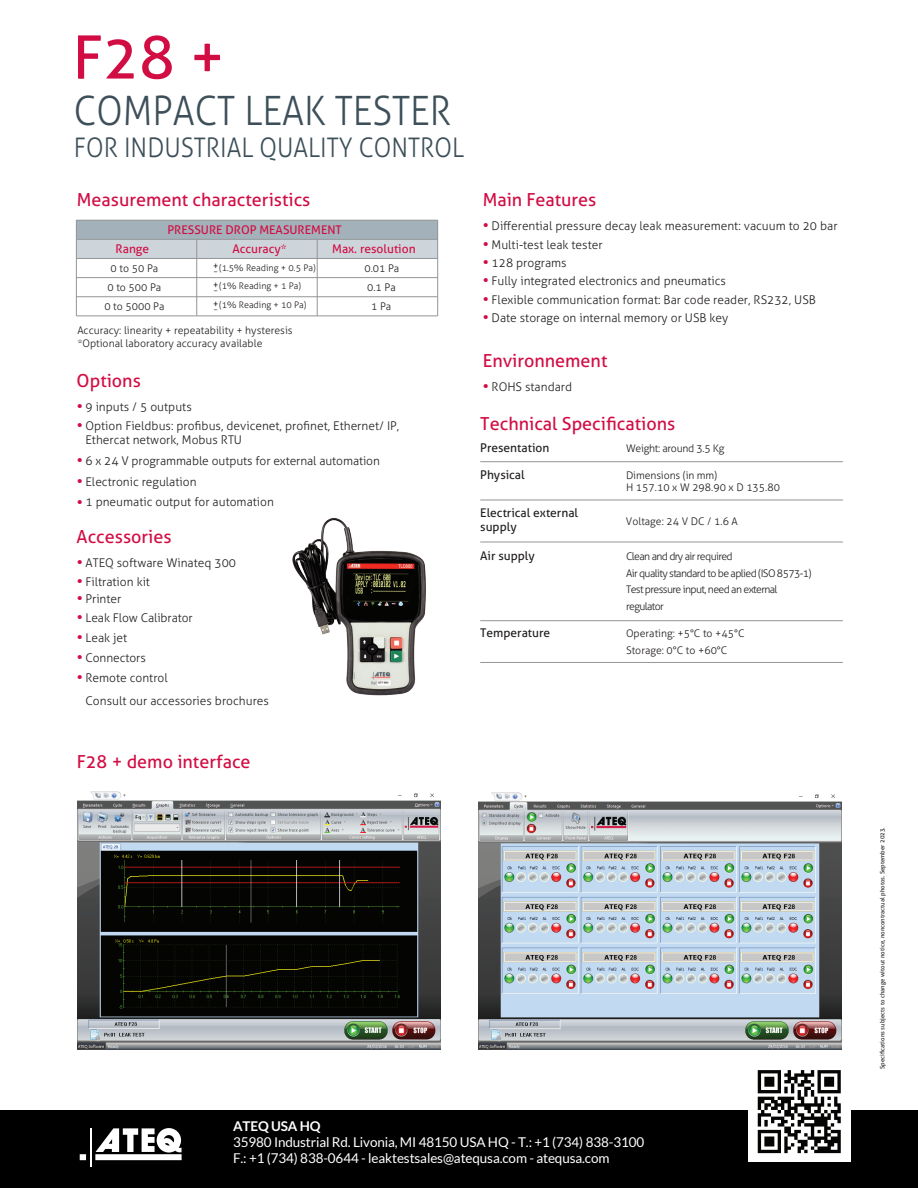
<style>
.page{position:relative;width:918px;height:1188px;background:#fff}
.page>*{position:absolute;margin:0;border:0;box-sizing:border-box;transform-origin:0 0}
.t1{font:60px "Aller";color:#d20d44}
.t2{font:300 40.5px "Aller";color:#3d4f59;scale:.9 1}
.t3{font:300 27px "Aller";color:#3d4f59;scale:.9 1}
.t4{font:18px "Aller";color:#d20d44}
.t5{font:13.5px/16.2px "Lato";letter-spacing:-.01em;color:#fff}
.t6{font:700 13.5px "Lato";letter-spacing:-.01em;color:#fff}
.t7{font:300 12px/14.4px "Aller";color:#231f20}
.t8{font:12px/14.4px "Aller";color:#231f20}
.t9{font:12px "Aller";color:#d20d44}
.t10{font:300 condensed 12px "Interstate";color:#231f20;scale:.93 1}
.t11{font:300 10.5px/19.2px "Aller";color:#231f20}
.t12{font:300 10.5px/16.5px "Aller";letter-spacing:-.06em;color:#231f20}
.t13{font:300 10.5px "Aller";letter-spacing:-.025em;color:#231f20}
.t14{font:300 9px "Aller";color:#231f20}
.t15{font:6px "Aller";color:#231f20}
.s1{font-family:"Interstate";font-weight:400;font-stretch:condensed;font-size:13.5px;color:#d20d44}
</style>
<div class="page">
<div style="left:0;top:1110px;width:918px;height:78px;background:#000001"></div>
<div style="left:749px;top:1060px;width:102px;height:102px;background:#fff"></div>
<hr style="left:90px;top:1129px;width:2px;height:38px;background:#fff">
<svg style="left:80px;top:1128px;width:102px;height:32px"></svg>
<div style="left:76px;top:220px;width:362px;height:19px;background:#a3b2ba"></div>
<div style="left:76px;top:239px;width:121px;height:19px;background:#cdd5db"></div>
<div style="left:197px;top:239px;width:120px;height:19px;background:#cdd5db"></div>
<div style="left:317px;top:239px;width:121px;height:19px;background:#cdd5db"></div>
<hr style="left:196px;top:239px;width:1px;height:77px;background:#939598">
<hr style="left:76px;top:220px;width:1px;height:96px;background:#939598">
<hr style="left:317px;top:239px;width:1px;height:77px;background:#939598">
<hr style="left:437px;top:220px;width:1px;height:96px;background:#939598">
<hr style="left:76px;top:220px;width:362px;height:1px;background:#939598">
<hr style="left:76px;top:239px;width:362px;height:1px;background:#939598">
<hr style="left:76px;top:258px;width:362px;height:1px;background:#939598">
<hr style="left:76px;top:277px;width:362px;height:1px;background:#939598">
<hr style="left:76px;top:296px;width:362px;height:1px;background:#939598">
<hr style="left:76px;top:316px;width:362px;height:1px;background:#939598">
<hr style="left:480px;top:461px;width:363px;height:1px;background:#939598">
<hr style="left:480px;top:500px;width:363px;height:1px;background:#939598">
<hr style="left:480px;top:542px;width:363px;height:1px;background:#939598">
<hr style="left:480px;top:620px;width:363px;height:1px;background:#939598">
<hr style="left:480px;top:662px;width:363px;height:1px;background:#939598">
<img style="left:292px;top:518px;width:134px;height:178px">
<img style="left:78px;top:792px;width:362px;height:258px">
<img style="left:479px;top:792px;width:362px;height:258px">
<svg style="left:757px;top:1070px;width:84px;height:84px"></svg>
<svg style="left:758px;top:1070px;width:83px;height:83px"></svg>
<h1 class="t1" style="left:73px;top:21px;width:154px">F28 +</h1>
<h2 class="t2" style="left:74px;top:86px;width:421px">COMPACT LEAK TESTER</h2>
<h3 class="t3" style="left:74px;top:132px;width:435px">FOR INDUSTRIAL QUALITY CONTROL</h3>
<h3 class="t4" style="left:77px;top:189px;width:235px">Measurement characteristics</h3>
<p class="t9" style="left:167px;top:222px;width:176px">PRESSURE DROP MEASUREMENT</p>
<p class="t9" style="left:116px;top:241px;width:35px">Range</p>
<p class="t9" style="left:232px;top:241px;width:56px">Accuracy*</p>
<p class="t9" style="left:332px;top:241px;width:85px">Max. resolution</p>
<p class="t11" style="left:104px;top:259px;width:62px;text-align:center">0 to 50 Pa<br>0 to 500 Pa<br>0 to 5000 Pa</p>
<p class="t11" style="left:364px;top:259px;width:36px;text-align:center">0.01 Pa<br>0.1 Pa<br>1 Pa</p>
<p class="t10" style="left:213px;top:259px;width:7px">+<sub>—</sub></p>
<p class="t14" style="left:219px;top:262px;width:98px">(1.5% Reading + 0.5 Pa)</p>
<p class="t10" style="left:213px;top:278px;width:7px">+<sub>—</sub></p>
<p class="t14" style="left:219px;top:281px;width:84px">(1% Reading + 1 Pa)</p>
<p class="t10" style="left:213px;top:297px;width:7px">+<sub>—</sub></p>
<p class="t14" style="left:219px;top:300px;width:89px">(1% Reading + 10 Pa)</p>
<p class="t11" style="left:77px;top:324px;width:217px;line-height:12.6px">Accuracy: linearity + repeatability + hysteresis *Optional laboratory accuracy available</p>
<h3 class="t4" style="left:77px;top:370px;width:66px">Options</h3>
<p class="t7" style="left:77px;top:400px;width:116px"><span class="s1">•</span> 9 inputs / 5 outputs</p>
<p class="t7" style="left:86px;top:419px;width:315px;text-indent:-8px"><span class="s1">•</span> Option Fieldbus: profibus, devicenet, profinet, Ethernet/ IP,<br>Ethercat network, Mobus RTU</p>
<p class="t7" style="left:77px;top:454px;width:304px"><span class="s1">•</span> 6 x 24 V programmable outputs for external automation</p>
<p class="t7" style="left:77px;top:474px;width:121px"><span class="s1">•</span> Electronic regulation</p>
<p class="t7" style="left:77px;top:494px;width:198px"><span class="s1">•</span> 1 pneumatic output for automation</p>
<h3 class="t4" style="left:77px;top:526px;width:96px">Accessories</h3>
<p class="t7" style="left:77px;top:556px;width:160px"><span class="s1">•</span> ATEQ software Winateq 300</p>
<p class="t7" style="left:77px;top:574px;width:74px"><span class="s1">•</span> Filtration kit</p>
<p class="t7" style="left:77px;top:592px;width:46px"><span class="s1">•</span> Printer</p>
<p class="t7" style="left:77px;top:610px;width:117px"><span class="s1">•</span> Leak Flow Calibrator</p>
<p class="t7" style="left:77px;top:630px;width:52px"><span class="s1">•</span> Leak jet</p>
<p class="t7" style="left:77px;top:651px;width:70px"><span class="s1">•</span> Connectors</p>
<p class="t7" style="left:86px;top:667px;width:185px;line-height:22.5px;text-indent:-8px"><span class="s1">•</span> Remote control<br>Consult our accessories brochures</p>
<h3 class="t4" style="left:483px;top:189px;width:115px">Main Features</h3>
<p class="t7" style="left:483px;top:218px;width:356px"><span class="s1">•</span> Differential pressure decay leak measurement: vacuum to 20 bar</p>
<p class="t7" style="left:483px;top:237px;width:121px"><span class="s1">•</span> Multi-test leak tester</p>
<p class="t7" style="left:483px;top:256px;width:85px"><span class="s1">•</span> 128 programs</p>
<p class="t7" style="left:483px;top:274px;width:244px"><span class="s1">•</span> Fully integrated electronics and pneumatics</p>
<p class="t7" style="left:483px;top:293px;width:334px"><span class="s1">•</span> Flexible communication format: Bar code reader, RS232, USB</p>
<p class="t7" style="left:483px;top:311px;width:247px"><span class="s1">•</span> Date storage on internal memory or USB key</p>
<h3 class="t4" style="left:483px;top:349px;width:126px">Environnement</h3>
<p class="t7" style="left:483px;top:379px;width:90px"><span class="s1">•</span> ROHS standard</p>
<h3 class="t4" style="left:480px;top:413px;width:197px">Technical Specifications</h3>
<p class="t8" style="left:480px;top:441px;width:71px">Presentation</p>
<p class="t8" style="left:480px;top:468px;width:46px">Physical</p>
<p class="t13" style="left:626px;top:442px;width:100px">Weight: around 3.5 Kg</p>
<p class="t11" style="left:626px;top:469px;width:155px;line-height:12.6px">Dimensions (in mm)<br>H 157.10 x W 298.90 x D 135.80</p>
<p class="t8" style="left:480px;top:505px;width:99px">Electrical external supply</p>
<p class="t11" style="left:626px;top:511px;width:114px">Voltage: 24 V DC / 1.6 A</p>
<p class="t8" style="left:480px;top:549px;width:56px">Air supply</p>
<p class="t12" style="left:626px;top:548px;width:187px">Clean and dry air required<br>Air quality standard to be aplied (ISO 8573-1)<br>Test pressure input, need an external regulator</p>
<p class="t8" style="left:480px;top:626px;width:71px">Temperature</p>
<p class="t11" style="left:626px;top:625px;width:120px;line-height:16.5px">Operating: +5°C to +45°C<br>Storage: 0°C to +60°C</p>
<h3 class="t4" style="left:77px;top:751px;width:175px">F28 + demo interface</h3>
<p class="t6" style="left:233px;top:1118px;width:89px">ATEQ USA HQ</p>
<p class="t5" style="left:233px;top:1134px;width:413px">35980 Industrial Rd. Livonia, MI 48150 USA HQ - T.: +1 (734) 838-3100<br>F.: +1 (734) 838-0644 - leaktestsales@atequsa.com - atequsa.com</p>
<p class="t15" style="left:879px;top:1069px;width:243px;rotate:-90deg">Specifications subjects to change witout notice, noncontractual photos. September 2023.</p>
</div>
